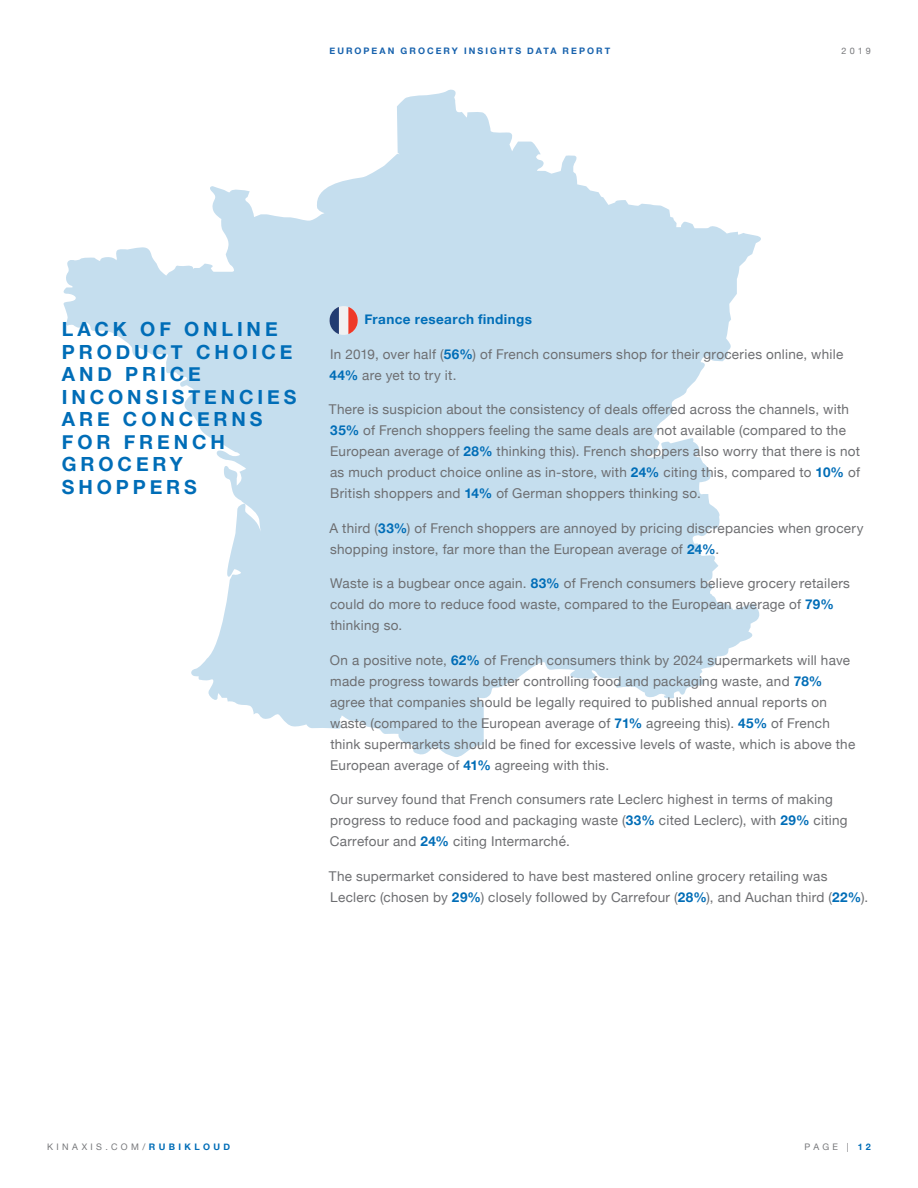
<style>
.page{position:relative;width:918px;height:1188px;background:#fff}
.page>*{position:absolute;margin:0;border:0;box-sizing:border-box;transform-origin:0 0}
.t1{font:700 19.5px/22.5px "Helvetica Neue";letter-spacing:.2em;color:#006db7}
.t2{font:13.5px/21px "Helvetica Neue";letter-spacing:.02em;color:#6d6e71}
.t3{font:700 13.5px "Helvetica Neue";letter-spacing:.03em;color:#006eb8}
.t4{font:700 9px "Helvetica Neue";letter-spacing:.225em;color:#1762ad}
.t5{font:9px "Helvetica Neue";letter-spacing:.37em;color:#77787b}
.s1{font-weight:700;color:#006db7}
</style>
<div class="page">
<svg style="left:63px;top:89px;width:698px;height:668px;fill:#c5deee"></svg>
<svg style="left:328px;top:305px;width:31px;height:31px"></svg>
<p class="t4" style="left:330px;top:44px;width:282px">EUROPEAN GROCERY INSIGHTS DATA REPORT</p>
<p class="t5" style="left:841px;top:44px;width:31px">2019</p>
<h1 class="t1" style="left:62px;top:318px;width:236px">LACK OF ONLINE<br>PRODUCT CHOICE<br>AND PRICE<br>INCONSISTENCIES<br>ARE CONCERNS<br>FOR FRENCH<br>GROCERY<br>SHOPPERS</h1>
<p class="t3" style="left:365px;top:309px;width:169px">France research findings</p>
<p class="t2" style="left:329px;top:344px;width:515px">In 2019, over half (<span class="s1">56%</span>) of French consumers shop for their groceries online, while<br><span class="s1">44%</span> are yet to try it.</p>
<p class="t2" style="left:329px;top:400px;width:533px">There is suspicion about the consistency of deals offered across the channels, with <span class="s1">35%</span> of French shoppers feeling the same deals are not available (compared to the European average of <span class="s1">28%</span> thinking this). French shoppers also worry that there is not as much product choice online as in-store, with <span class="s1">24%</span> citing this, compared to <span class="s1">10%</span> of British shoppers and <span class="s1">14%</span> of German shoppers thinking so.</p>
<p class="t2" style="left:329px;top:518px;width:535px">A third (<span class="s1">33%</span>) of French shoppers are annoyed by pricing discrepancies when grocery shopping instore, far more than the European average of <span class="s1">24%</span>.</p>
<p class="t2" style="left:330px;top:574px;width:522px">Waste is a bugbear once again. <span class="s1">83%</span> of French consumers believe grocery retailers could do more to reduce food waste, compared to the European average of <span class="s1">79% </span>thinking so.</p>
<p class="t2" style="left:330px;top:650px;width:527px">On a positive note, <span class="s1">62%</span> of French consumers think by 2024 supermarkets will have made progress towards better controlling food and packaging waste, and <span class="s1">78% </span>agree that companies should be legally required to published annual reports on waste (compared to the European average of <span class="s1">71%</span> agreeing this). <span class="s1">45%</span> of French think supermarkets should be fined for excessive levels of waste, which is above the European average of <span class="s1">41%</span> agreeing with this.</p>
<p class="t2" style="left:330px;top:790px;width:519px">Our survey found that French consumers rate Leclerc highest in terms of making progress to reduce food and packaging waste (<span class="s1">33%</span> cited Leclerc), with <span class="s1">29%</span> citing<br>Carrefour and <span class="s1">24%</span> citing Intermarché.</p>
<p class="t2" style="left:329px;top:866px;width:541px">The supermarket considered to have best mastered online grocery retailing was<br>Leclerc (chosen by <span class="s1">29%</span>) closely followed by Carrefour (<span class="s1">28%</span>), and Auchan third (<span class="s1">22%</span>).</p>
<p class="t5" style="left:47px;top:1140px;width:184px">KINAXIS.COM/<span class="s1">RUBIKLOUD</span></p>
<p class="t5" style="left:805px;top:1140px;width:68px">PAGE | <span class="s1">12</span></p>
</div>
